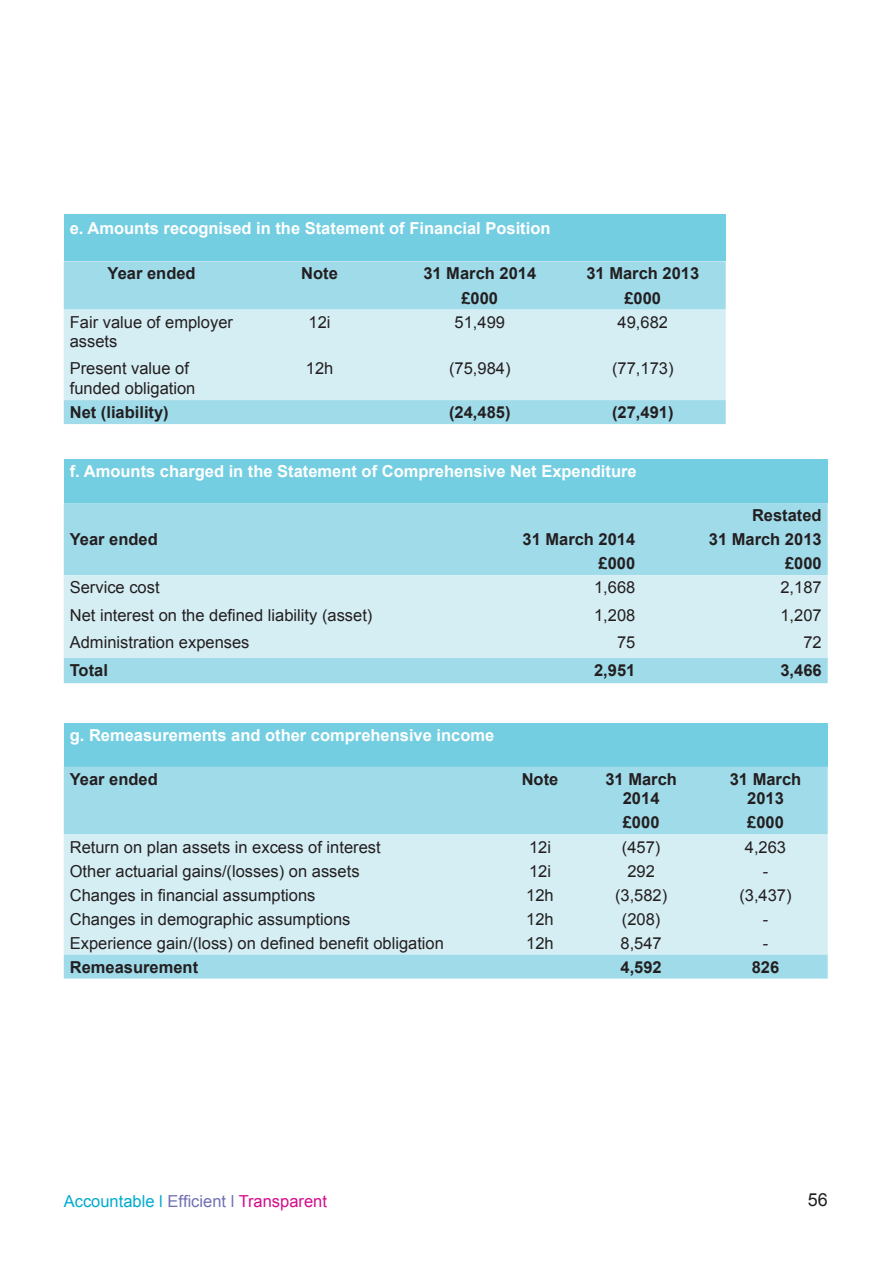
<style>
.page{position:relative;width:893px;height:1263px;background:#fff}
.page>*{position:absolute;margin:0;border:0;box-sizing:border-box;transform-origin:0 0}
.t1{font:18px "Arial";color:#231f20}
.t2{font:16.5px/19.8px "Arial";color:#231f20}
.t3{font:700 16.5px/19.8px "Arial";color:#231f20;text-align:center}
.t4{font:700 16.5px "Arial";color:#fff}
.t5{font:16.5px "Arial";color:#00accd}
.s1{color:#7171b4}
.s2{color:#d40d8c}
</style>
<div class="page">
<div style="left:64px;top:215px;width:662px;height:46px;background:#74cee2"></div>
<div style="left:64px;top:261px;width:662px;height:163px;background:#a0dbea"></div>
<div style="left:64px;top:310px;width:662px;height:90px;background:#d5eef4"></div>
<div style="left:64px;top:459px;width:764px;height:44px;background:#74cee2"></div>
<div style="left:64px;top:503px;width:764px;height:180px;background:#a0dbea"></div>
<div style="left:64px;top:575px;width:764px;height:83px;background:#d5eef4"></div>
<div style="left:64px;top:723px;width:764px;height:44px;background:#74cee2"></div>
<div style="left:64px;top:767px;width:764px;height:67px;background:#a0dbea"></div>
<div style="left:64px;top:834px;width:764px;height:120px;background:#d5eef4"></div>
<div style="left:64px;top:954px;width:764px;height:24px;background:#a0dbea"></div>
<p class="t4" style="left:70px;top:217px;width:482px">e. Amounts recognised in the Statement of Financial Position</p>
<p class="t3" style="left:108px;top:264px;width:90px">Year ended</p>
<p class="t3" style="left:301px;top:264px;width:38px">Note</p>
<p class="t3" style="left:423px;top:264px;width:114px">31 March 2014</p>
<p class="t3" style="left:586px;top:264px;width:114px">31 March 2013</p>
<p class="t3" style="left:461px;top:288px;width:38px">£000</p>
<p class="t3" style="left:624px;top:288px;width:38px">£000</p>
<p class="t2" style="left:70px;top:312px;width:165px">Fair value of employer assets</p>
<p class="t2" style="left:309px;top:312px;width:24px">12i</p>
<p class="t2" style="left:455px;top:312px;width:52px">51,499</p>
<p class="t2" style="left:618px;top:312px;width:52px">49,682</p>
<p class="t2" style="left:70px;top:359px;width:127px">Present value of funded obligation</p>
<p class="t2" style="left:306px;top:359px;width:29px">12h</p>
<p class="t2" style="left:449px;top:359px;width:63px">(75,984)</p>
<p class="t2" style="left:612px;top:359px;width:63px">(77,173)</p>
<p class="t3" style="left:70px;top:403px;width:101px">Net (liability)</p>
<p class="t3" style="left:449px;top:403px;width:63px">(24,485)</p>
<p class="t3" style="left:612px;top:403px;width:63px">(27,491)</p>
<p class="t4" style="left:70px;top:460px;width:568px">f. Amounts charged in the Statement of Comprehensive Net Expenditure</p>
<p class="t3" style="left:752px;top:506px;width:71px">Restated</p>
<p class="t3" style="left:70px;top:530px;width:90px">Year ended</p>
<p class="t3" style="left:522px;top:530px;width:114px">31 March 2014</p>
<p class="t3" style="left:709px;top:530px;width:114px">31 March 2013</p>
<p class="t3" style="left:599px;top:554px;width:38px">£000</p>
<p class="t3" style="left:785px;top:554px;width:38px">£000</p>
<p class="t2" style="left:70px;top:578px;width:91px">Service cost</p>
<p class="t2" style="left:594px;top:578px;width:43px">1,668</p>
<p class="t2" style="left:780px;top:578px;width:43px">2,187</p>
<p class="t2" style="left:70px;top:605px;width:304px">Net interest on the defined liability (asset)</p>
<p class="t2" style="left:594px;top:605px;width:43px">1,208</p>
<p class="t2" style="left:780px;top:605px;width:43px">1,207</p>
<p class="t2" style="left:70px;top:633px;width:181px">Administration expenses</p>
<p class="t2" style="left:617px;top:633px;width:20px">75</p>
<p class="t2" style="left:803px;top:633px;width:20px">72</p>
<p class="t3" style="left:70px;top:660px;width:40px">Total</p>
<p class="t3" style="left:594px;top:660px;width:43px">2,951</p>
<p class="t3" style="left:780px;top:660px;width:43px">3,466</p>
<p class="t4" style="left:70px;top:724px;width:426px">g. Remeasurements and other comprehensive income</p>
<p class="t3" style="left:70px;top:769px;width:90px">Year ended</p>
<p class="t3" style="left:522px;top:769px;width:38px">Note</p>
<p class="t3" style="left:605px;top:769px;width:73px">31 March<br>2014</p>
<p class="t3" style="left:730px;top:769px;width:73px">31 March<br>2013</p>
<p class="t3" style="left:623px;top:813px;width:38px">£000</p>
<p class="t3" style="left:747px;top:813px;width:38px">£000</p>
<p class="t2" style="left:70px;top:837px;width:312px">Return on plan assets in excess of interest</p>
<p class="t2" style="left:529px;top:837px;width:24px">12i</p>
<p class="t2" style="left:622px;top:837px;width:40px">(457)</p>
<p class="t2" style="left:745px;top:837px;width:43px">4,263</p>
<p class="t2" style="left:70px;top:861px;width:291px">Other actuarial gains/(losses) on assets</p>
<p class="t2" style="left:529px;top:861px;width:24px">12i</p>
<p class="t2" style="left:627px;top:861px;width:29px">292</p>
<p class="t2" style="left:763px;top:861px;width:7px">-</p>
<p class="t2" style="left:70px;top:885px;width:247px">Changes in financial assumptions</p>
<p class="t2" style="left:526px;top:885px;width:29px">12h</p>
<p class="t2" style="left:615px;top:885px;width:54px">(3,582)</p>
<p class="t2" style="left:739px;top:885px;width:54px">(3,437)</p>
<p class="t2" style="left:70px;top:909px;width:282px">Changes in demographic assumptions</p>
<p class="t2" style="left:526px;top:909px;width:29px">12h</p>
<p class="t2" style="left:622px;top:909px;width:40px">(208)</p>
<p class="t2" style="left:763px;top:909px;width:7px">-</p>
<p class="t2" style="left:70px;top:933px;width:376px">Experience gain/(loss) on defined benefit obligation</p>
<p class="t2" style="left:526px;top:933px;width:29px">12h</p>
<p class="t2" style="left:620px;top:933px;width:43px">8,547</p>
<p class="t2" style="left:763px;top:933px;width:7px">-</p>
<p class="t3" style="left:70px;top:957px;width:130px">Remeasurement</p>
<p class="t3" style="left:620px;top:957px;width:43px">4,592</p>
<p class="t3" style="left:752px;top:957px;width:29px">826</p>
<p class="t5" style="left:64px;top:1190px;width:265px">Accountable l <span class="s1">Efficient l</span> <span class="s2">Transparent</span></p>
<p class="t1" style="left:808px;top:1188px;width:22px">56</p>
</div>
